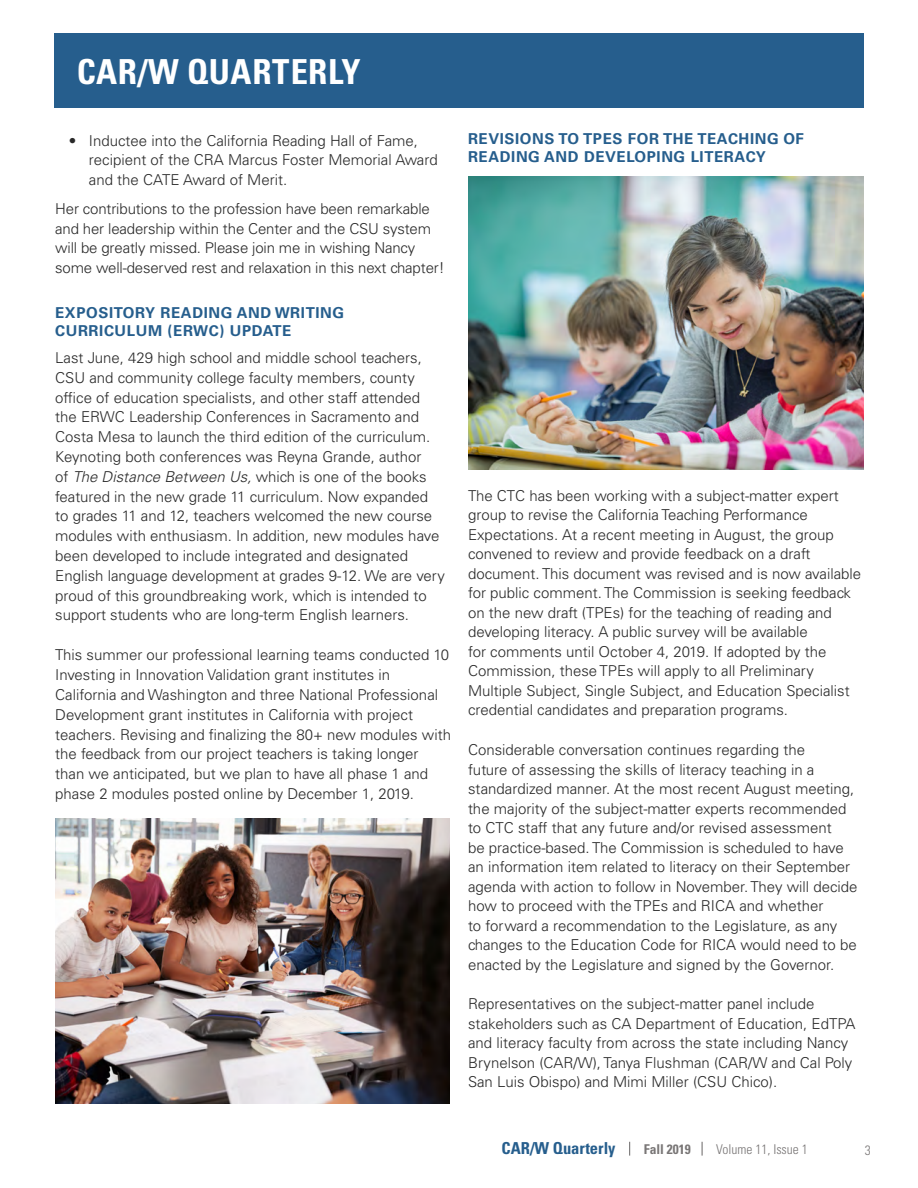
<style>
.page{position:relative;width:918px;height:1188px;background:#fff}
.page>*{position:absolute;margin:0;border:0;box-sizing:border-box;transform-origin:0 0}
.t1{font:700 condensed 34.5px "Univers LT Std";letter-spacing:.02em;color:#fff}
.t2{font:700 condensed 16.5px "Univers LT Std";color:#265e8d}
.t3{font:300 15px/19.5px "Univers LT Std";color:#292929}
.t4{font:700 15px/18px "Univers LT Pro 65";letter-spacing:.04em;color:#265e8d}
.t5{font:300 condensed 13.5px "Univers LT Std";color:#797676}
.t6{font:700 condensed 13.5px "Univers LT Std";color:#797676}
.s1{font-style:italic}
</style>
<div class="page">
<div style="left:54px;top:33px;width:810px;height:75px;background:#265e8d"></div>
<img style="left:55px;top:819px;width:395px;height:285px">
<img style="left:468px;top:177px;width:396px;height:293px">
<svg style="left:629px;top:1142px;width:1px;height:14px"></svg>
<svg style="left:702px;top:1142px;width:1px;height:14px"></svg>
<h1 class="t1" style="left:77px;top:50px;width:285px">CAR/W QUARTERLY</h1>
<p class="t3" style="left:89px;top:131px;width:350px;text-indent:-20px">• Inductee into the California Reading Hall of Fame, recipient of the CRA Marcus Foster Memorial Award and the CATE Award of Merit.</p>
<p class="t3" style="left:55px;top:199px;width:391px">Her contributions to the profession have been remarkable and her leadership within the Center and the CSU system will be greatly missed. Please join me in wishing Nancy some well-deserved rest and relaxation in this next chapter!</p>
<h2 class="t4" style="left:55px;top:304px;width:291px">EXPOSITORY READING AND WRITING<br>CURRICULUM (ERWC) UPDATE</h2>
<p class="t3" style="left:55px;top:348px;width:391px">Last June, 429 high school and middle school teachers, CSU and community college faculty members, county office of education specialists, and other staff attended the ERWC Leadership Conferences in Sacramento and Costa Mesa to launch the third edition of the curriculum.<br>Keynoting both conferences was Reyna Grande, author<br>of <span class="s1">The Distance Between Us,</span> which is one of the books featured in the new grade 11 curriculum. Now expanded to grades 11 and 12, teachers welcomed the new course modules with enthusiasm. In addition, new modules have been developed to include integrated and designated English language development at grades 9-12. We are very proud of this groundbreaking work, which is intended to support students who are long-term English learners.</p>
<p class="t3" style="left:55px;top:645px;width:397px">This summer our professional learning teams conducted 10<br>Investing in Innovation Validation grant institutes in California and Washington and three National Professional Development grant institutes in California with project teachers. Revising and finalizing the 80+ new modules with the feedback from our project teachers is taking longer than we anticipated, but we plan to have all phase 1 and phase 2 modules posted online by December 1, 2019.</p>
<h2 class="t4" style="left:468px;top:130px;width:337px">REVISIONS TO TPES FOR THE TEACHING OF<br>READING AND DEVELOPING LITERACY</h2>
<p class="t3" style="left:468px;top:486px;width:395px">The CTC has been working with a subject-matter expert group to revise the California Teaching Performance Expectations. At a recent meeting in August, the group convened to review and provide feedback on a draft document. This document was revised and is now available for public comment. The Commission is seeking feedback on the new draft (TPEs) for the teaching of reading and developing literacy. A public survey will be available<br>for comments until October 4, 2019. If adopted by the Commission, these TPEs will apply to all Preliminary Multiple Subject, Single Subject, and Education Specialist credential candidates and preparation programs.</p>
<p class="t3" style="left:468px;top:740px;width:391px">Considerable conversation continues regarding the<br>future of assessing the skills of literacy teaching in a standardized manner. At the most recent August meeting, the majority of the subject-matter experts recommended to CTC staff that any future and/or revised assessment<br>be practice-based. The Commission is scheduled to have an information item related to literacy on their September agenda with action to follow in November. They will decide how to proceed with the TPEs and RICA and whether<br>to forward a recommendation to the Legislature, as any changes to the Education Code for RICA would need to be enacted by the Legislature and signed by the Governor.</p>
<p class="t3" style="left:468px;top:994px;width:389px">Representatives on the subject-matter panel include stakeholders such as CA Department of Education, EdTPA and literacy faculty from across the state including Nancy Brynelson (CAR/W), Tanya Flushman (CAR/W and Cal Poly San Luis Obispo) and Mimi Miller (CSU Chico).</p>
<p class="t2" style="left:502px;top:1138px;width:115px">CAR/W Quarterly</p>
<p class="t6" style="left:644px;top:1141px;width:49px">Fall 2019</p>
<p class="t5" style="left:716px;top:1141px;width:93px">Volume 11, Issue 1</p>
<p class="t5" style="left:865px;top:1142px;width:7px">3</p>
</div>
